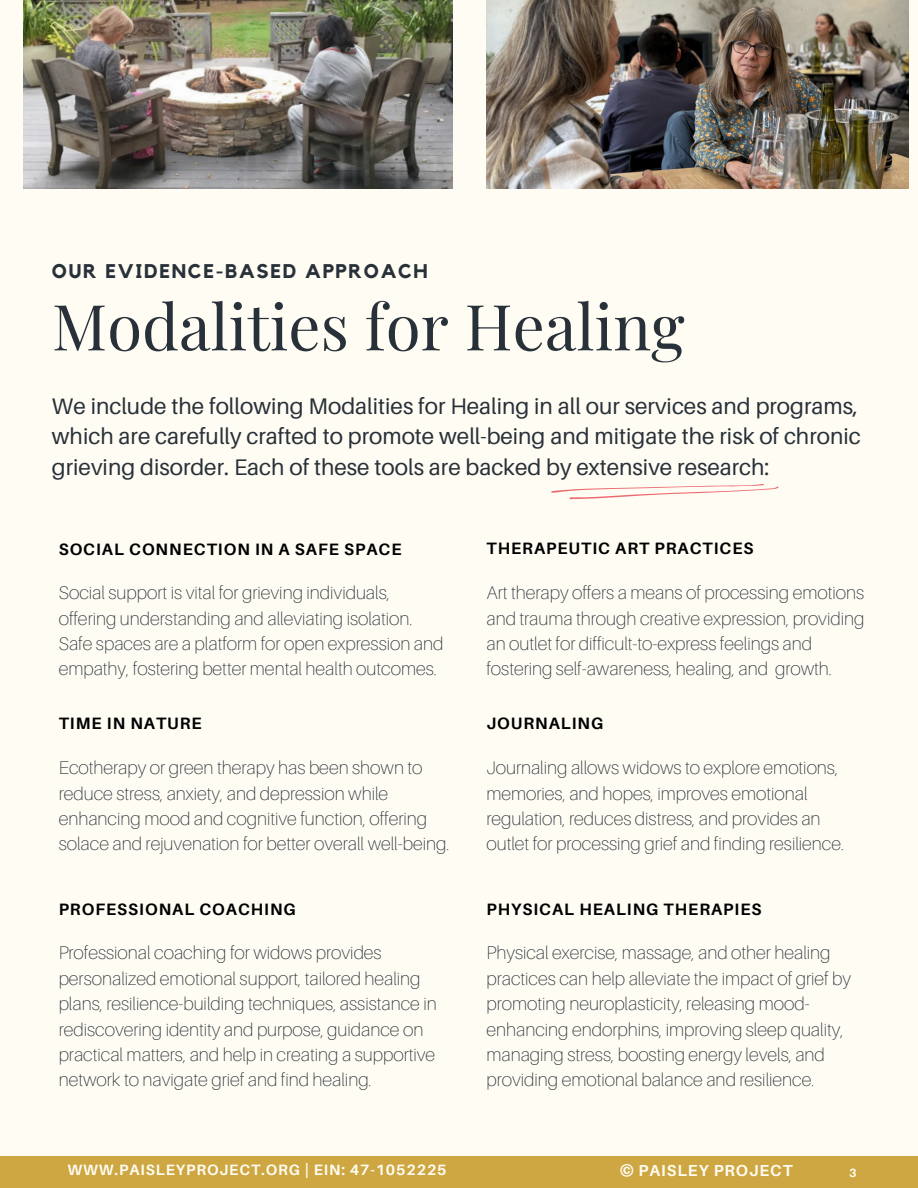
<style>
.page{position:relative;width:918px;height:1188px;background:#fffcf3}
.page>*{position:absolute;margin:0;border:0;box-sizing:border-box;transform-origin:0 0}
.t1{font:63.45px "Playfair Display";color:#283139}
.t2{font:22.5px/30.8px "Aileron";color:#283139;text-align:justify}
.t3{font:700 19.8px "Kollektif";letter-spacing:.085em;color:#283139}
.t4{font:100 18.3px/25.3px "Aileron";color:#283139}
.t5{font:700 16.5px "Aileron";letter-spacing:.06em;color:#000}
.t6{font:700 15.9px "Aileron";letter-spacing:.06em;color:#fffcf3}
.t7{font:700 15px "Aileron";letter-spacing:.06em;color:#fffcf3}
.t8{font:700 12px "Aileron";color:#fffcf3}
</style>
<div class="page">
<img style="left:23px;top:0;width:430px;height:189px">
<img style="left:486px;top:0;width:422px;height:189px">
<div style="left:0;top:1156px;width:918px;height:32px;background:#cea742"></div>
<svg style="left:551px;top:484px;width:227px;height:16px"></svg>
<h1 class="t3" style="left:52px;top:262px;width:377px">OUR EVIDENCE-BASED APPROACH</h1>
<h3 class="t1" style="left:52px;top:282px;width:634px">Modalities for Healing</h3>
<h2 class="t2" style="left:52px;top:390px;width:810px">We include the following Modalities for Healing in all our services and programs, which are carefully crafted to promote well-being and mitigate the risk of chronic grieving disorder. Each of these tools are backed by extensive research:</h2>
<p class="t5" style="left:59px;top:539px;width:344px">SOCIAL CONNECTION IN A SAFE SPACE</p>
<p class="t4" style="left:59px;top:580px;width:386px">Social support is vital for grieving individuals, offering understanding and alleviating isolation.<br>Safe spaces are a platform for open expression and empathy, fostering better mental health outcomes.</p>
<p class="t5" style="left:59px;top:713px;width:145px">TIME IN NATURE</p>
<p class="t4" style="left:59px;top:755px;width:392px">Ecotherapy or green therapy has been shown to reduce stress, anxiety, and depression while enhancing mood and cognitive function, offering solace and rejuvenation for better overall well-being.</p>
<p class="t5" style="left:59px;top:899px;width:239px">PROFESSIONAL COACHING</p>
<h4 class="t4" style="left:59px;top:940px;width:380px">Professional coaching for widows provides personalized emotional support, tailored healing plans, resilience-building techniques, assistance in rediscovering identity and purpose, guidance on practical matters, and help in creating a supportive network to navigate grief and find healing.</h4>
<p class="t5" style="left:486px;top:538px;width:269px">THERAPEUTIC ART PRACTICES</p>
<h4 class="t4" style="left:486px;top:580px;width:380px">Art therapy offers a means of processing emotions and trauma through creative expression, providing an outlet for difficult-to-express feelings and fostering self-awareness, healing, and growth.</h4>
<h4 class="t5" style="left:486px;top:713px;width:118px">JOURNALING</h4>
<h4 class="t4" style="left:486px;top:755px;width:359px">Journaling allows widows to explore emotions, memories, and hopes, improves emotional regulation, reduces distress, and provides an outlet for processing grief and finding resilience.</h4>
<h4 class="t5" style="left:486px;top:899px;width:277px">PHYSICAL HEALING THERAPIES</h4>
<p class="t4" style="left:486px;top:940px;width:366px">Physical exercise, massage, and other healing practices can help alleviate the impact of grief by promoting neuroplasticity, releasing mood&shy;enhancing endorphins, improving sleep quality, managing stress, boosting energy levels, and providing emotional balance and resilience.</p>
<p class="t7" style="left:67px;top:1161px;width:381px">WWW.PAISLEYPROJECT.ORG | EIN: 47-1052225</p>
<p class="t6" style="left:620px;top:1161px;width:174px">© PAISLEY PROJECT</p>
<h4 class="t8" style="left:849px;top:1166px;width:9px">3</h4>
</div>
